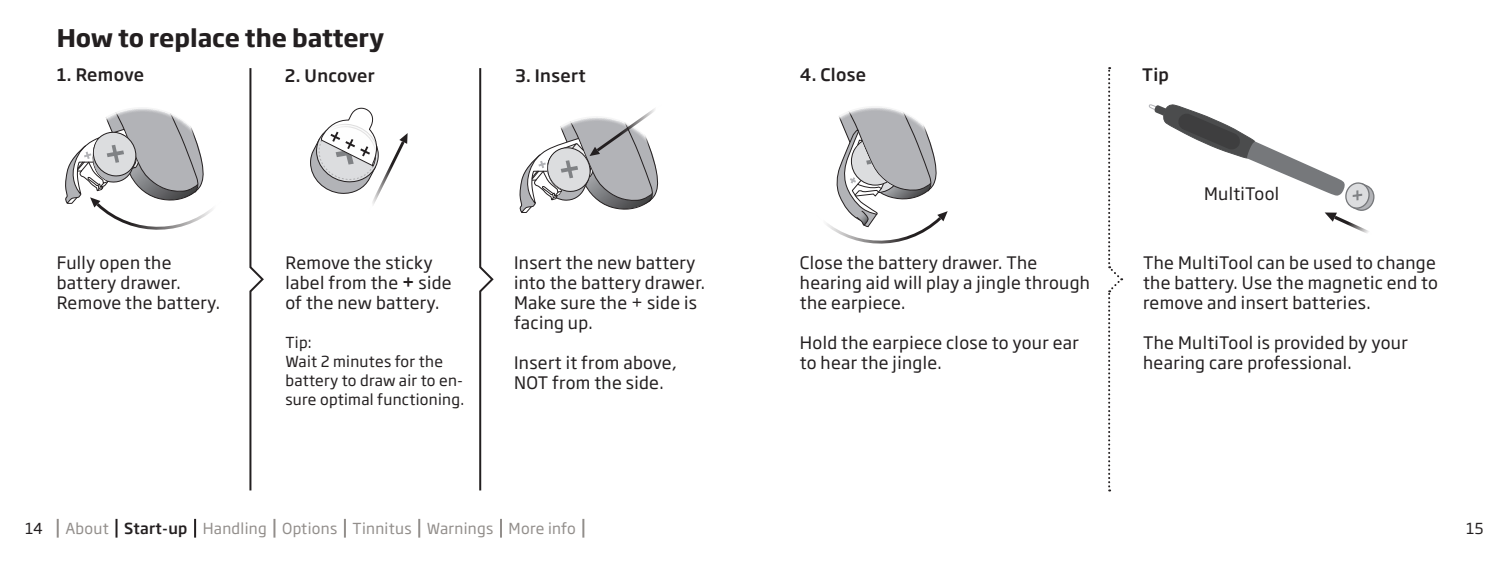
<style>
.page{position:relative;width:1509px;height:562px;background:#fff}
.page>*{position:absolute;margin:0;border:0;box-sizing:border-box;transform-origin:0 0}
.t1{font:700 24px "Soho Gothic Pro";color:#231f20}
.t2{font:17px/20px "Soho Gothic Pro";letter-spacing:.02em;color:#231f20}
.t3{font:500 17px "Soho Gothic Pro";letter-spacing:.02em;color:#231f20}
.t4{font:15px/19px "Soho Gothic Pro";letter-spacing:.02em;color:#231f20}
.t5{font:15px "Soho Gothic Pro";letter-spacing:.02em;color:#928e8b}
.s1{font-weight:500;font-size:18px}
.s2{font-weight:500;color:#231f20}
</style>
<div class="page">
<svg style="left:310px;top:108px;width:97px;height:97px"></svg>
<svg style="left:519px;top:108px;width:140px;height:105px"></svg>
<svg style="left:65px;top:108px;width:148px;height:122px"></svg>
<svg style="left:249px;top:68px;width:15px;height:423px"></svg>
<svg style="left:479px;top:68px;width:15px;height:423px"></svg>
<svg style="left:1108px;top:67px;width:14px;height:424px"></svg>
<svg style="left:826px;top:107px;width:121px;height:137px"></svg>
<svg style="left:1148px;top:104px;width:226px;height:129px"></svg>
<svg style="left:57px;top:518px;width:2px;height:19px"></svg>
<svg style="left:115px;top:518px;width:2px;height:19px"></svg>
<svg style="left:194px;top:518px;width:2px;height:19px"></svg>
<svg style="left:273px;top:518px;width:2px;height:19px"></svg>
<svg style="left:344px;top:518px;width:2px;height:19px"></svg>
<svg style="left:418px;top:518px;width:2px;height:19px"></svg>
<svg style="left:500px;top:518px;width:2px;height:19px"></svg>
<svg style="left:582px;top:518px;width:2px;height:19px"></svg>
<h1 class="t1" style="left:57px;top:19px;width:329px">How to replace the battery</h1>
<p class="t3" style="left:285px;top:62px;width:91px">2. Uncover</p>
<p class="t3" style="left:515px;top:62px;width:72px">3. Insert</p>
<p class="t3" style="left:57px;top:62px;width:89px">1. Remove</p>
<p class="t2" style="left:57px;top:251px;width:165px">Fully open the battery drawer.<br>Remove the battery.</p>
<p class="t2" style="left:285px;top:251px;width:168px">Remove the sticky label from the <span class="s1">+</span> side of the new battery.</p>
<p class="t4" style="left:285px;top:332px;width:180px">Tip:<br>Wait 2 minutes for the battery to draw air to en&shy;sure optimal functioning.</p>
<p class="t2" style="left:514px;top:251px;width:192px">Insert the new battery into the battery drawer.<br>Make sure the + side is facing up.</p>
<p class="t2" style="left:514px;top:351px;width:164px">Insert it from above,<br>NOT from the side.</p>
<p class="t3" style="left:799px;top:62px;width:68px">4. Close</p>
<p class="t3" style="left:1141px;top:62px;width:28px">Tip</p>
<p class="t2" style="left:1203px;top:183px;width:77px">MultiTool</p>
<p class="t2" style="left:799px;top:251px;width:292px">Close the battery drawer. The hearing aid will play a jingle through the earpiece.</p>
<p class="t2" style="left:799px;top:331px;width:280px">Hold the earpiece close to your ear to hear the jingle.</p>
<p class="t2" style="left:1142px;top:251px;width:296px;text-align:justify">The MultiTool can be used to change the battery. Use the magnetic end to remove and insert batteries.</p>
<p class="t2" style="left:1142px;top:331px;width:266px">The MultiTool is provided by your hearing care professional.</p>
<p class="t4" style="left:25px;top:517px;width:19px">14</p>
<p class="t5" style="left:65px;top:516px;width:512px">About <span class="s2">Start-up</span> Handling Options Tinnitus Warnings More info</p>
<p class="t4" style="left:1465px;top:517px;width:19px">15</p>
</div>
